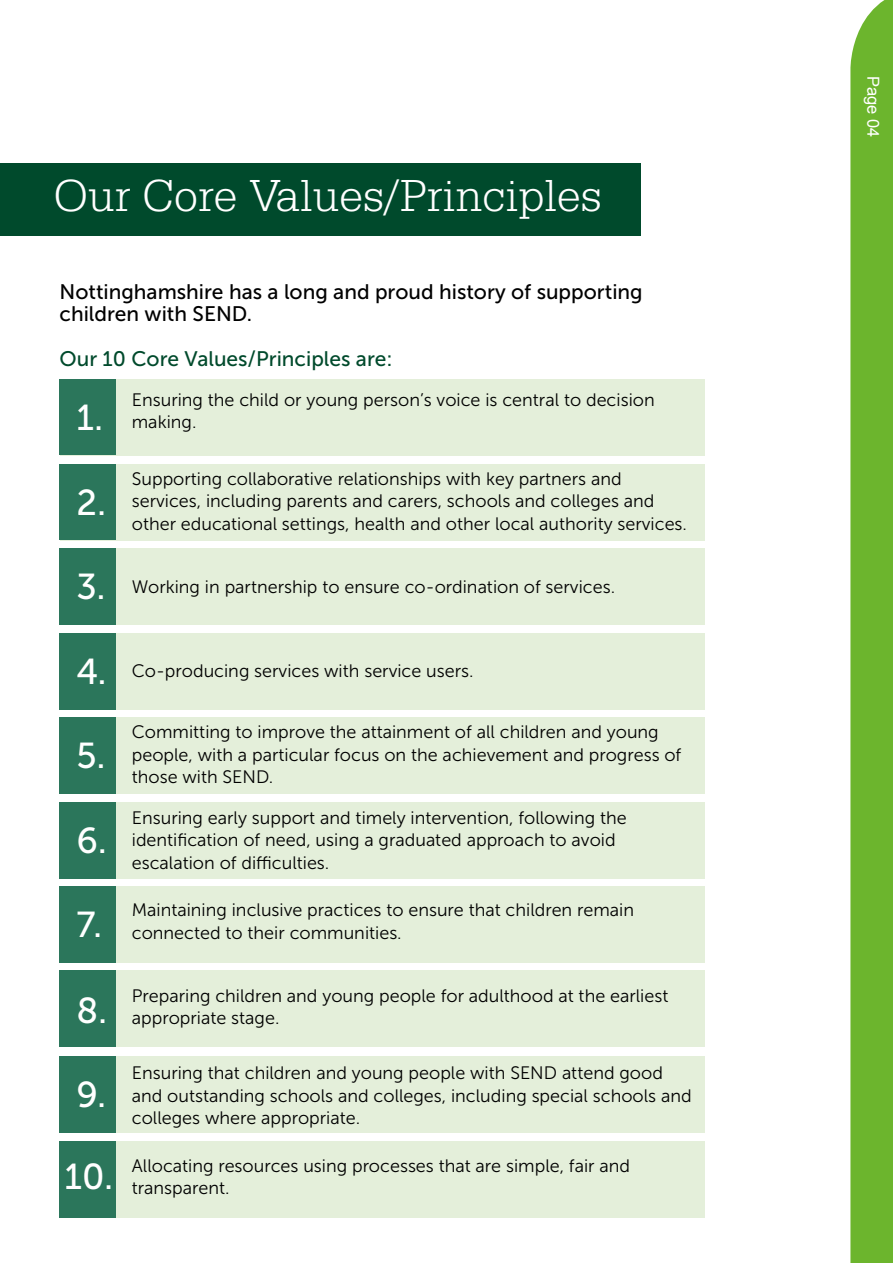
<style>
.page{position:relative;width:893px;height:1263px;background:#fff}
.page>*{position:absolute;margin:0;border:0;box-sizing:border-box;transform-origin:0 0}
.t1{font:300 48px "Serifa BT";color:#fff}
.t2{font:36px "Museo Sans 500";color:#fff}
.t3{font:21px/22.5px "Museo Sans 500";color:#000}
.t4{font:21px "Museo Sans 500";color:#004a2c}
.t5{font:18px/22.5px "Museo Sans 300";color:#000}
.t6{font:16.5px "Arial";color:#fff}
</style>
<div class="page">
<div style="left:850px;top:0;width:43px;height:1263px;background:#6cb52d"></div>
<div style="left:0;top:163px;width:641px;height:72px;background:#004a2c"></div>
<div style="left:60px;top:379px;width:644px;height:77px;background:#e4efda"></div>
<div style="left:60px;top:464px;width:644px;height:76px;background:#e4efda"></div>
<div style="left:60px;top:548px;width:644px;height:77px;background:#e4efda"></div>
<div style="left:60px;top:633px;width:644px;height:76px;background:#e4efda"></div>
<div style="left:60px;top:717px;width:644px;height:77px;background:#e4efda"></div>
<div style="left:60px;top:802px;width:644px;height:76px;background:#e4efda"></div>
<div style="left:60px;top:886px;width:644px;height:77px;background:#e4efda"></div>
<div style="left:60px;top:971px;width:644px;height:76px;background:#e4efda"></div>
<div style="left:60px;top:379px;width:56px;height:76px;background:#2b765b"></div>
<div style="left:60px;top:465px;width:56px;height:75px;background:#2b765b"></div>
<div style="left:60px;top:548px;width:56px;height:77px;background:#2b765b"></div>
<div style="left:60px;top:633px;width:56px;height:76px;background:#2b765b"></div>
<div style="left:60px;top:717px;width:56px;height:77px;background:#2b765b"></div>
<div style="left:60px;top:802px;width:56px;height:76px;background:#2b765b"></div>
<div style="left:60px;top:886px;width:56px;height:77px;background:#2b765b"></div>
<div style="left:60px;top:971px;width:56px;height:76px;background:#2b765b"></div>
<div style="left:60px;top:1056px;width:644px;height:77px;background:#e4efda"></div>
<div style="left:60px;top:1056px;width:56px;height:77px;background:#2b765b"></div>
<div style="left:60px;top:1141px;width:644px;height:77px;background:#e4efda"></div>
<div style="left:60px;top:1141px;width:56px;height:77px;background:#2b765b"></div>
<h1 class="t1" style="left:54px;top:167px;width:549px">Our Core Values/Principles</h1>
<p class="t3" style="left:60px;top:280px;width:585px">Nottinghamshire has a long and proud history of supporting children with SEND.</p>
<p class="t4" style="left:60px;top:347px;width:335px">Our 10 Core Values/Principles are:</p>
<h2 class="t2" style="left:77px;top:398px;width:28px">1.</h2>
<p class="t5" style="left:132px;top:388px;width:524px">Ensuring the child or young person’s voice is central to decision making.</p>
<h2 class="t2" style="left:77px;top:483px;width:31px">2.</h2>
<h2 class="t2" style="left:77px;top:567px;width:31px">3.</h2>
<h2 class="t2" style="left:77px;top:652px;width:32px">4.</h2>
<h2 class="t2" style="left:77px;top:736px;width:31px">5.</h2>
<h2 class="t2" style="left:77px;top:821px;width:32px">6.</h2>
<h2 class="t2" style="left:77px;top:905px;width:27px">7.</h2>
<h2 class="t2" style="left:77px;top:991px;width:32px">8.</h2>
<h2 class="t2" style="left:77px;top:1075px;width:31px">9.</h2>
<p class="t5" style="left:132px;top:467px;width:557px">Supporting collaborative relationships with key partners and services, including parents and carers, schools and colleges and other educational settings, health and other local authority services.</p>
<p class="t5" style="left:132px;top:576px;width:485px">Working in partnership to ensure co-ordination of services.</p>
<p class="t5" style="left:132px;top:660px;width:343px">Co-producing services with service users.</p>
<p class="t5" style="left:132px;top:721px;width:551px">Committing to improve the attainment of all children and young people, with a particular focus on the achievement and progress of those with SEND.</p>
<p class="t5" style="left:132px;top:806px;width:496px">Ensuring early support and timely intervention, following the identification of need, using a graduated approach to avoid escalation of difficulties.</p>
<p class="t5" style="left:132px;top:899px;width:504px">Maintaining inclusive practices to ensure that children remain connected to their communities.</p>
<p class="t5" style="left:132px;top:984px;width:538px">Preparing children and young people for adulthood at the earliest appropriate stage.</p>
<p class="t5" style="left:132px;top:1062px;width:561px">Ensuring that children and young people with SEND attend good and outstanding schools and colleges, including special schools and colleges where appropriate.</p>
<h2 class="t2" style="left:65px;top:1157px;width:50px">10.</h2>
<p class="t5" style="left:132px;top:1154px;width:500px">Allocating resources using processes that are simple, fair and transparent.</p>
<p class="t6" style="left:884px;top:76px;width:63px;rotate:90deg">Page 04</p>
</div>
